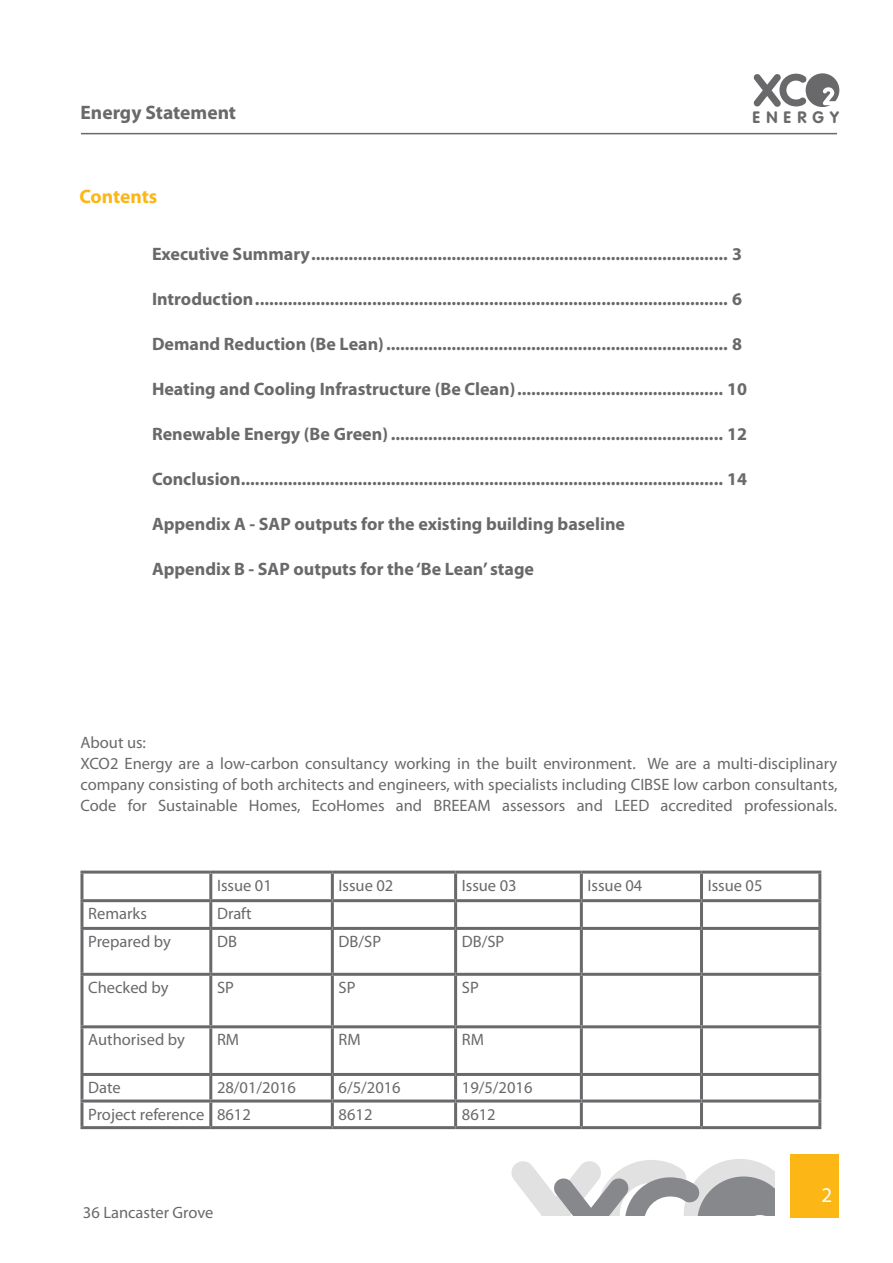
<style>
.page{position:relative;width:893px;height:1263px;background:#fff}
.page>*{position:absolute;margin:0;border:0;box-sizing:border-box;transform-origin:0 0}
.t1{font:700 19.5px "Myriad Pro";color:#69696c}
.t2{font:700 19.5px "Myriad Pro";letter-spacing:-.005em;color:#fcb615}
.t3{font:700 18px "Myriad Pro";color:#69696c}
.t4{font:16.5px/21px "Myriad Pro";color:#69696c}
.t5{font:700 16.35px "VAG Rounded Std";letter-spacing:.375em;color:#69696c}
</style>
<div class="page">
<svg style="left:511px;top:1159px;width:264px;height:57px"></svg>
<div style="left:790px;top:1154px;width:49px;height:63px;background:#fcb615"></div>
<svg style="left:753px;top:73px;width:86px;height:34px"></svg>
<hr style="left:81px;top:133px;width:756px;height:1px;background:#69696c">
<hr style="left:80px;top:870px;width:131px;height:3px;background:#69696c">
<hr style="left:80px;top:873px;width:3px;height:26px;background:#69696c">
<hr style="left:211px;top:870px;width:121px;height:3px;background:#69696c">
<hr style="left:209px;top:873px;width:3px;height:26px;background:#69696c">
<hr style="left:332px;top:870px;width:124px;height:3px;background:#69696c">
<hr style="left:331px;top:873px;width:3px;height:26px;background:#69696c">
<hr style="left:456px;top:870px;width:125px;height:3px;background:#69696c">
<hr style="left:454px;top:873px;width:3px;height:26px;background:#69696c">
<hr style="left:581px;top:870px;width:120px;height:3px;background:#69696c">
<hr style="left:580px;top:873px;width:3px;height:26px;background:#69696c">
<hr style="left:701px;top:870px;width:120px;height:3px;background:#69696c">
<hr style="left:700px;top:873px;width:3px;height:26px;background:#69696c">
<hr style="left:818px;top:873px;width:3px;height:26px;background:#69696c">
<hr style="left:80px;top:899px;width:131px;height:3px;background:#69696c">
<hr style="left:80px;top:902px;width:3px;height:25px;background:#69696c">
<hr style="left:211px;top:899px;width:121px;height:3px;background:#69696c">
<hr style="left:209px;top:902px;width:3px;height:25px;background:#69696c">
<hr style="left:332px;top:899px;width:124px;height:3px;background:#69696c">
<hr style="left:331px;top:902px;width:3px;height:25px;background:#69696c">
<hr style="left:456px;top:899px;width:125px;height:3px;background:#69696c">
<hr style="left:454px;top:902px;width:3px;height:25px;background:#69696c">
<hr style="left:581px;top:899px;width:120px;height:3px;background:#69696c">
<hr style="left:580px;top:902px;width:3px;height:25px;background:#69696c">
<hr style="left:701px;top:899px;width:120px;height:3px;background:#69696c">
<hr style="left:700px;top:902px;width:3px;height:25px;background:#69696c">
<hr style="left:818px;top:902px;width:3px;height:25px;background:#69696c">
<hr style="left:80px;top:927px;width:131px;height:3px;background:#69696c">
<hr style="left:80px;top:930px;width:3px;height:43px;background:#69696c">
<hr style="left:211px;top:927px;width:121px;height:3px;background:#69696c">
<hr style="left:209px;top:930px;width:3px;height:43px;background:#69696c">
<hr style="left:332px;top:927px;width:124px;height:3px;background:#69696c">
<hr style="left:331px;top:930px;width:3px;height:43px;background:#69696c">
<hr style="left:456px;top:927px;width:125px;height:3px;background:#69696c">
<hr style="left:454px;top:930px;width:3px;height:43px;background:#69696c">
<hr style="left:581px;top:927px;width:120px;height:3px;background:#69696c">
<hr style="left:580px;top:930px;width:3px;height:43px;background:#69696c">
<hr style="left:701px;top:927px;width:120px;height:3px;background:#69696c">
<hr style="left:700px;top:930px;width:3px;height:43px;background:#69696c">
<hr style="left:818px;top:930px;width:3px;height:43px;background:#69696c">
<hr style="left:80px;top:973px;width:131px;height:3px;background:#69696c">
<hr style="left:80px;top:976px;width:3px;height:49px;background:#69696c">
<hr style="left:211px;top:973px;width:121px;height:3px;background:#69696c">
<hr style="left:209px;top:976px;width:3px;height:49px;background:#69696c">
<hr style="left:332px;top:973px;width:124px;height:3px;background:#69696c">
<hr style="left:331px;top:976px;width:3px;height:49px;background:#69696c">
<hr style="left:456px;top:973px;width:125px;height:3px;background:#69696c">
<hr style="left:454px;top:976px;width:3px;height:49px;background:#69696c">
<hr style="left:581px;top:973px;width:120px;height:3px;background:#69696c">
<hr style="left:580px;top:976px;width:3px;height:49px;background:#69696c">
<hr style="left:701px;top:973px;width:120px;height:3px;background:#69696c">
<hr style="left:700px;top:976px;width:3px;height:49px;background:#69696c">
<hr style="left:818px;top:976px;width:3px;height:49px;background:#69696c">
<hr style="left:80px;top:1025px;width:131px;height:3px;background:#69696c">
<hr style="left:80px;top:1028px;width:3px;height:45px;background:#69696c">
<hr style="left:211px;top:1025px;width:121px;height:3px;background:#69696c">
<hr style="left:209px;top:1028px;width:3px;height:45px;background:#69696c">
<hr style="left:332px;top:1025px;width:124px;height:3px;background:#69696c">
<hr style="left:331px;top:1028px;width:3px;height:45px;background:#69696c">
<hr style="left:456px;top:1025px;width:125px;height:3px;background:#69696c">
<hr style="left:454px;top:1028px;width:3px;height:45px;background:#69696c">
<hr style="left:581px;top:1025px;width:120px;height:3px;background:#69696c">
<hr style="left:580px;top:1028px;width:3px;height:45px;background:#69696c">
<hr style="left:701px;top:1025px;width:120px;height:3px;background:#69696c">
<hr style="left:700px;top:1028px;width:3px;height:45px;background:#69696c">
<hr style="left:818px;top:1028px;width:3px;height:45px;background:#69696c">
<hr style="left:80px;top:1073px;width:131px;height:3px;background:#69696c">
<hr style="left:80px;top:1076px;width:3px;height:23px;background:#69696c">
<hr style="left:211px;top:1073px;width:121px;height:3px;background:#69696c">
<hr style="left:209px;top:1076px;width:3px;height:23px;background:#69696c">
<hr style="left:332px;top:1073px;width:124px;height:3px;background:#69696c">
<hr style="left:331px;top:1076px;width:3px;height:23px;background:#69696c">
<hr style="left:456px;top:1073px;width:125px;height:3px;background:#69696c">
<hr style="left:454px;top:1076px;width:3px;height:23px;background:#69696c">
<hr style="left:581px;top:1073px;width:120px;height:3px;background:#69696c">
<hr style="left:580px;top:1076px;width:3px;height:23px;background:#69696c">
<hr style="left:701px;top:1073px;width:120px;height:3px;background:#69696c">
<hr style="left:700px;top:1076px;width:3px;height:23px;background:#69696c">
<hr style="left:818px;top:1076px;width:3px;height:23px;background:#69696c">
<hr style="left:80px;top:1099px;width:131px;height:3px;background:#69696c">
<hr style="left:80px;top:1102px;width:3px;height:24px;background:#69696c">
<hr style="left:211px;top:1099px;width:121px;height:3px;background:#69696c">
<hr style="left:209px;top:1102px;width:3px;height:24px;background:#69696c">
<hr style="left:332px;top:1099px;width:124px;height:3px;background:#69696c">
<hr style="left:331px;top:1102px;width:3px;height:24px;background:#69696c">
<hr style="left:456px;top:1099px;width:125px;height:3px;background:#69696c">
<hr style="left:454px;top:1102px;width:3px;height:24px;background:#69696c">
<hr style="left:581px;top:1099px;width:120px;height:3px;background:#69696c">
<hr style="left:580px;top:1102px;width:3px;height:24px;background:#69696c">
<hr style="left:701px;top:1099px;width:120px;height:3px;background:#69696c">
<hr style="left:700px;top:1102px;width:3px;height:24px;background:#69696c">
<hr style="left:818px;top:1102px;width:3px;height:24px;background:#69696c">
<hr style="left:80px;top:1126px;width:131px;height:3px;background:#69696c">
<hr style="left:211px;top:1126px;width:121px;height:3px;background:#69696c">
<hr style="left:332px;top:1126px;width:124px;height:3px;background:#69696c">
<hr style="left:456px;top:1126px;width:125px;height:3px;background:#69696c">
<hr style="left:581px;top:1126px;width:120px;height:3px;background:#69696c">
<hr style="left:701px;top:1126px;width:120px;height:3px;background:#69696c">
<p class="t1" style="left:81px;top:100px;width:157px">Energy Statement</p>
<p class="t5" style="left:753px;top:107px;width:88px">ENERGY</p>
<p class="t2" style="left:79px;top:184px;width:80px">Contents</p>
<p class="t3" style="left:152px;top:242px;width:591px">Executive Summary......................................................................................... 3</p>
<p class="t3" style="left:152px;top:287px;width:591px">Introduction..................................................................................................... 6</p>
<p class="t3" style="left:152px;top:332px;width:591px">Demand Reduction (Be Lean)......................................................................... 8</p>
<p class="t3" style="left:152px;top:377px;width:596px">Heating and Cooling Infrastructure (Be Clean)............................................ 10</p>
<p class="t3" style="left:152px;top:422px;width:596px">Renewable Energy (Be Green)....................................................................... 12</p>
<p class="t3" style="left:152px;top:467px;width:596px">Conclusion....................................................................................................... 14</p>
<p class="t3" style="left:152px;top:512px;width:475px">Appendix A - SAP outputs for the existing building baseline</p>
<p class="t3" style="left:152px;top:557px;width:384px">Appendix B - SAP outputs for the ‘Be Lean’ stage</p>
<p class="t4" style="left:80px;top:732px;width:758px">About us:<br>XCO2 Energy are a low-carbon consultancy working in the built environment. We are a multi-disciplinary company consisting of both architects and engineers, with specialists including CIBSE low carbon consultants, Code for Sustainable Homes, EcoHomes and BREEAM assessors and LEED accredited professionals.</p>
<p class="t4" style="left:217px;top:874px;width:56px">Issue 01</p>
<p class="t4" style="left:339px;top:874px;width:56px">Issue 02</p>
<p class="t4" style="left:462px;top:874px;width:56px">Issue 03</p>
<p class="t4" style="left:588px;top:874px;width:56px">Issue 04</p>
<p class="t4" style="left:708px;top:874px;width:56px">Issue 05</p>
<p class="t4" style="left:88px;top:903px;width:60px">Remarks</p>
<p class="t4" style="left:217px;top:903px;width:36px">Draft</p>
<p class="t4" style="left:88px;top:931px;width:84px">Prepared by</p>
<p class="t4" style="left:217px;top:931px;width:21px">DB</p>
<p class="t4" style="left:339px;top:931px;width:44px">DB/SP</p>
<p class="t4" style="left:462px;top:931px;width:44px">DB/SP</p>
<p class="t4" style="left:88px;top:977px;width:82px">Checked by</p>
<p class="t4" style="left:217px;top:977px;width:18px">SP</p>
<p class="t4" style="left:339px;top:977px;width:18px">SP</p>
<p class="t4" style="left:462px;top:977px;width:18px">SP</p>
<p class="t4" style="left:88px;top:1029px;width:98px">Authorised by</p>
<p class="t4" style="left:217px;top:1029px;width:24px">RM</p>
<p class="t4" style="left:339px;top:1029px;width:24px">RM</p>
<p class="t4" style="left:462px;top:1029px;width:24px">RM</p>
<p class="t4" style="left:88px;top:1077px;width:34px">Date</p>
<p class="t4" style="left:217px;top:1077px;width:81px">28/01/2016</p>
<p class="t4" style="left:339px;top:1077px;width:64px">6/5/2016</p>
<p class="t4" style="left:462px;top:1077px;width:72px">19/5/2016</p>
<p class="t4" style="left:88px;top:1103px;width:164px">Project reference 8612</p>
<p class="t4" style="left:339px;top:1103px;width:35px">8612</p>
<p class="t4" style="left:462px;top:1103px;width:35px">8612</p>
<p class="t4" style="left:83px;top:1201px;width:132px">36 Lancaster Grove</p>
</div>
